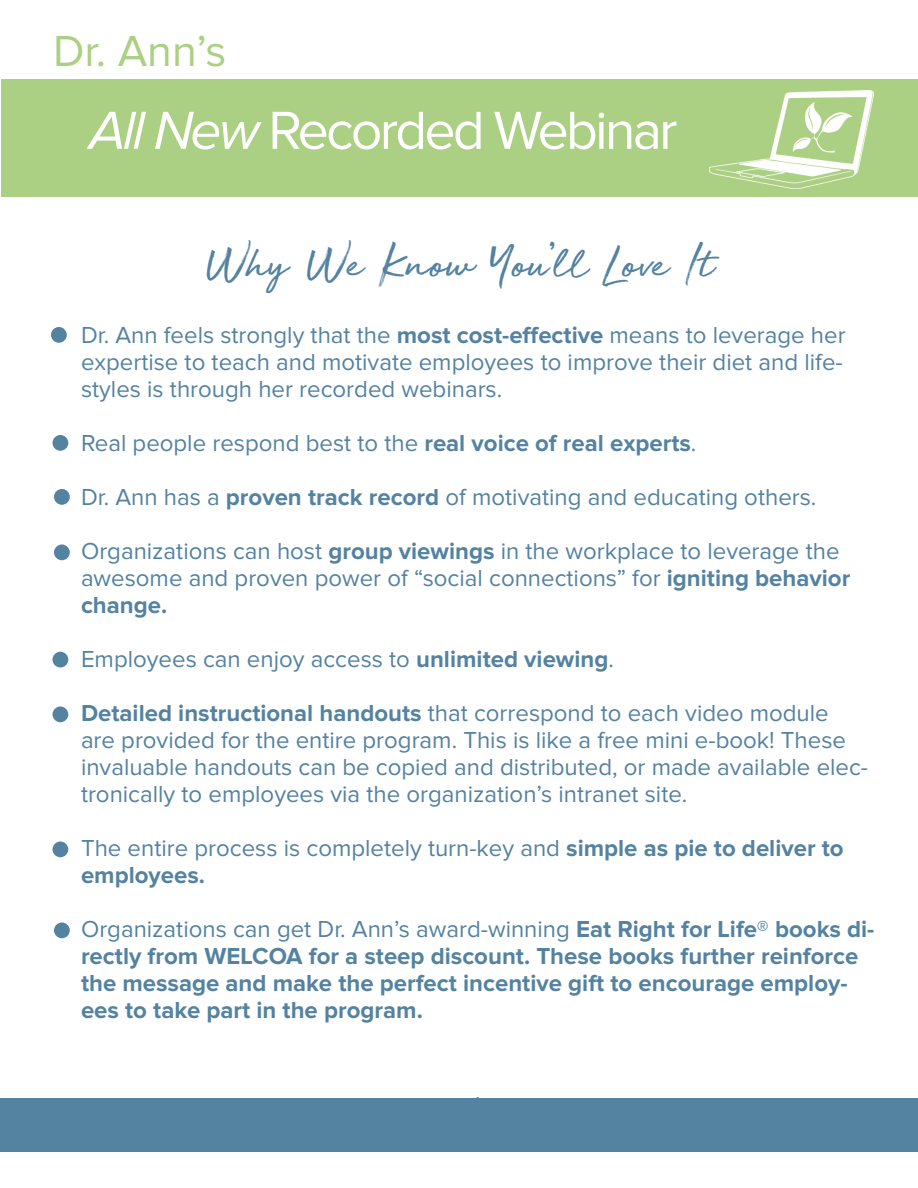
<style>
.page{position:relative;width:918px;height:1188px;background:#fff}
.page>*{position:absolute;margin:0;border:0;box-sizing:border-box;transform-origin:0 0}
.t1{font:55.5px "Proxima Nova";letter-spacing:-.05em;color:#fff}
.t2{font:48px "Golden Plains";color:#5482a1}
.t3{font:45px "Proxima Nova";color:#acd083}
.t4{font:24px/27px "Proxima Nova";color:#5482a1}
.t5{font:700 24px/27px "Proxima Nova";color:#5482a1}
.t6{font:21px "Proxima Nova";color:#5482a1}
.s1{font-style:italic}
.s2{font-weight:700}
.s3{font-weight:400}
</style>
<div class="page">
<div style="left:2px;top:79px;width:916px;height:118px;background:#acd083"></div>
<img style="left:710px;top:91px;width:164px;height:98px">
<div style="left:52px;top:435px;width:16px;height:16px;background:#5482a1;border-radius:50%"></div>
<div style="left:51px;top:327px;width:16px;height:16px;background:#5482a1;border-radius:50%"></div>
<div style="left:54px;top:544px;width:16px;height:16px;background:#5482a1;border-radius:50%"></div>
<div style="left:52px;top:652px;width:16px;height:16px;background:#5482a1;border-radius:50%"></div>
<div style="left:52px;top:706px;width:16px;height:16px;background:#5482a1;border-radius:50%"></div>
<div style="left:52px;top:842px;width:16px;height:15px;background:#5482a1;border-radius:50%"></div>
<div style="left:54px;top:923px;width:16px;height:15px;background:#5482a1;border-radius:50%"></div>
<div style="left:54px;top:489px;width:16px;height:16px;background:#5482a1;border-radius:50%"></div>
<div style="left:0;top:1098px;width:918px;height:54px;background:#5482a1"></div>
<p class="t3" style="left:53px;top:25px;width:175px">Dr. Ann’s</p>
<p class="t1" style="left:89px;top:99px;width:590px"><span class="s1">All New</span> Recorded Webinar</p>
<p class="t2" style="left:204px;top:230px;width:511px">Why We Know You’ll Love It</p>
<p class="t4" style="left:81px;top:322px;width:766px">Dr. Ann feels strongly that the <span class="s2">most cost-effective</span> means to leverage her expertise to teach and motivate employees to improve their diet and life&shy;styles is through her recorded webinars.</p>
<p class="t4" style="left:81px;top:430px;width:617px">Real people respond best to the <span class="s2">real voice of real experts</span>.</p>
<p class="t4" style="left:81px;top:484px;width:737px">Dr. Ann has a <span class="s2">proven track record</span> of motivating and educating others.</p>
<p class="t4" style="left:81px;top:538px;width:760px">Organizations can host <span class="s2">group viewings</span> in the workplace to leverage the</p>
<p class="t4" style="left:81px;top:565px;width:771px">awesome and proven power of “social connections” for <span class="s2">igniting behavior change.</span></p>
<p class="t4" style="left:81px;top:646px;width:534px">Employees can enjoy access to <span class="s2">unlimited viewing</span>.</p>
<p class="t4" style="left:81px;top:700px;width:789px"><span class="s2">Detailed instructional handouts</span> that correspond to each video module are provided for the entire program. This is like a free mini e-book! These invaluable handouts can be copied and distributed, or made available elec&shy;tronically to employees via the organization’s intranet site.</p>
<p class="t4" style="left:81px;top:835px;width:764px">The entire process is completely turn-key and <span class="s2">simple as pie to deliver to</span></p>
<p class="t5" style="left:81px;top:862px;width:126px">employees.</p>
<p class="t5" style="left:81px;top:916px;width:795px"><span class="s3">Organizations can get Dr. Ann’s award-winning</span> Eat Right for Life® books di&shy;rectly from WELCOA for a steep discount. These books further reinforce the message and make the perfect incentive gift to encourage employ&shy;ees to take part in the program.</p>
<p class="t6" style="left:475px;top:1080px;width:6px">.</p>
</div>
